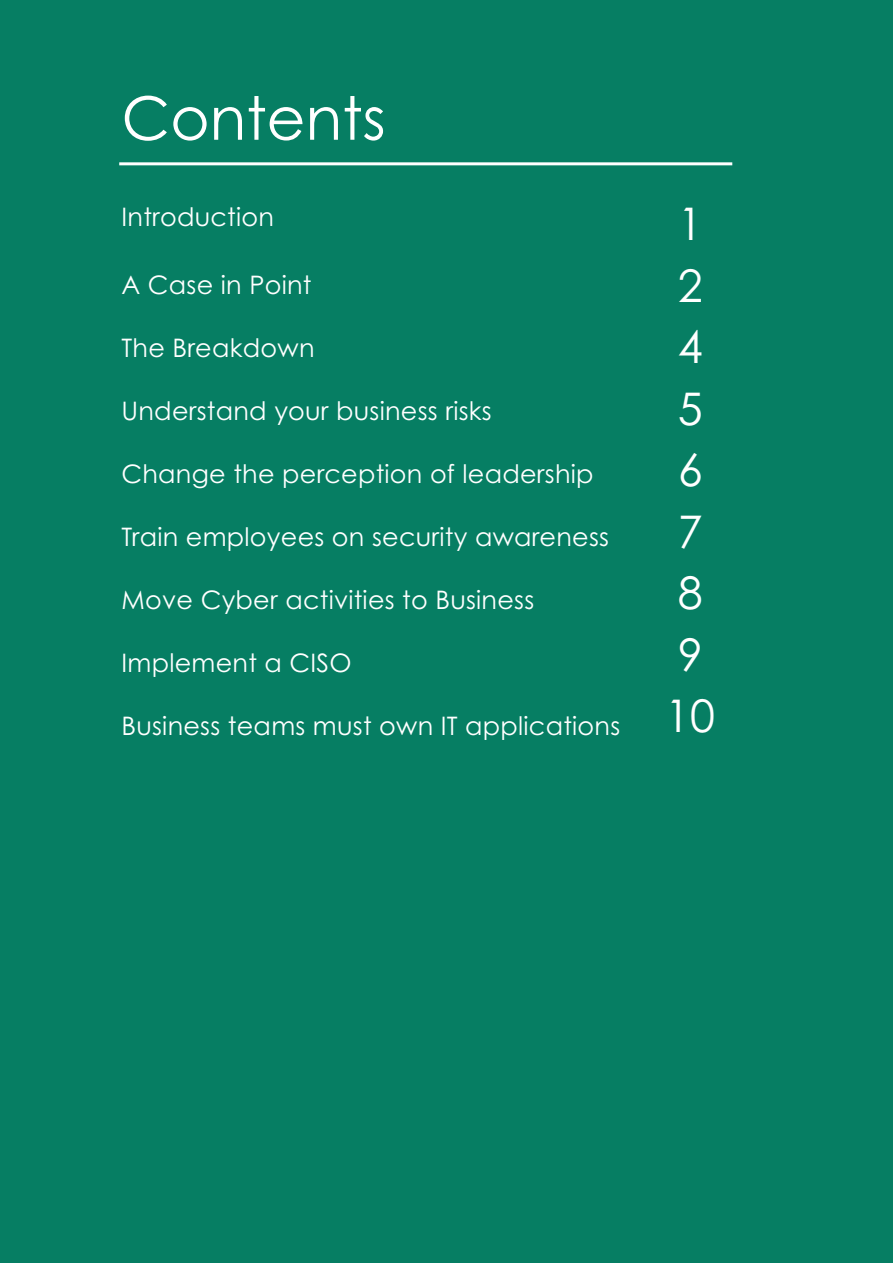
<style>
.page{position:relative;width:893px;height:1263px;background:#067e63}
.page>*{position:absolute;margin:0;border:0;box-sizing:border-box;transform-origin:0 0}
.t1{font:60px "Century Gothic Pro";color:#fff}
.t2{font:45px/61.5px "Century Gothic Pro";color:#fff}
.t3{font:25.5px "Century Gothic Pro";letter-spacing:.01em;color:#fff}
</style>
<div class="page">
<hr style="left:119px;top:162px;width:613px;height:3px;background:#fff">
<h1 class="t1" style="left:122px;top:82px;width:266px">Contents</h1>
<p class="t3" style="left:122px;top:201px;width:154px">Introduction</p>
<p class="t3" style="left:122px;top:269px;width:192px">A Case in Point</p>
<p class="t3" style="left:122px;top:332px;width:195px">The Breakdown</p>
<p class="t3" style="left:122px;top:395px;width:372px">Understand your business risks</p>
<p class="t3" style="left:122px;top:458px;width:474px">Change the perception of leadership</p>
<p class="t3" style="left:122px;top:521px;width:489px">Train employees on security awareness</p>
<p class="t3" style="left:122px;top:584px;width:414px">Move Cyber activities to Business</p>
<p class="t3" style="left:122px;top:647px;width:232px">Implement a CISO</p>
<p class="t3" style="left:122px;top:710px;width:500px">Business teams must own IT applications</p>
<h2 class="t2" style="left:665px;top:192px;width:51px">1<br>2<br>4<br>5<br>6<br>7<br>8<br>9<br>10</h2>
</div>
